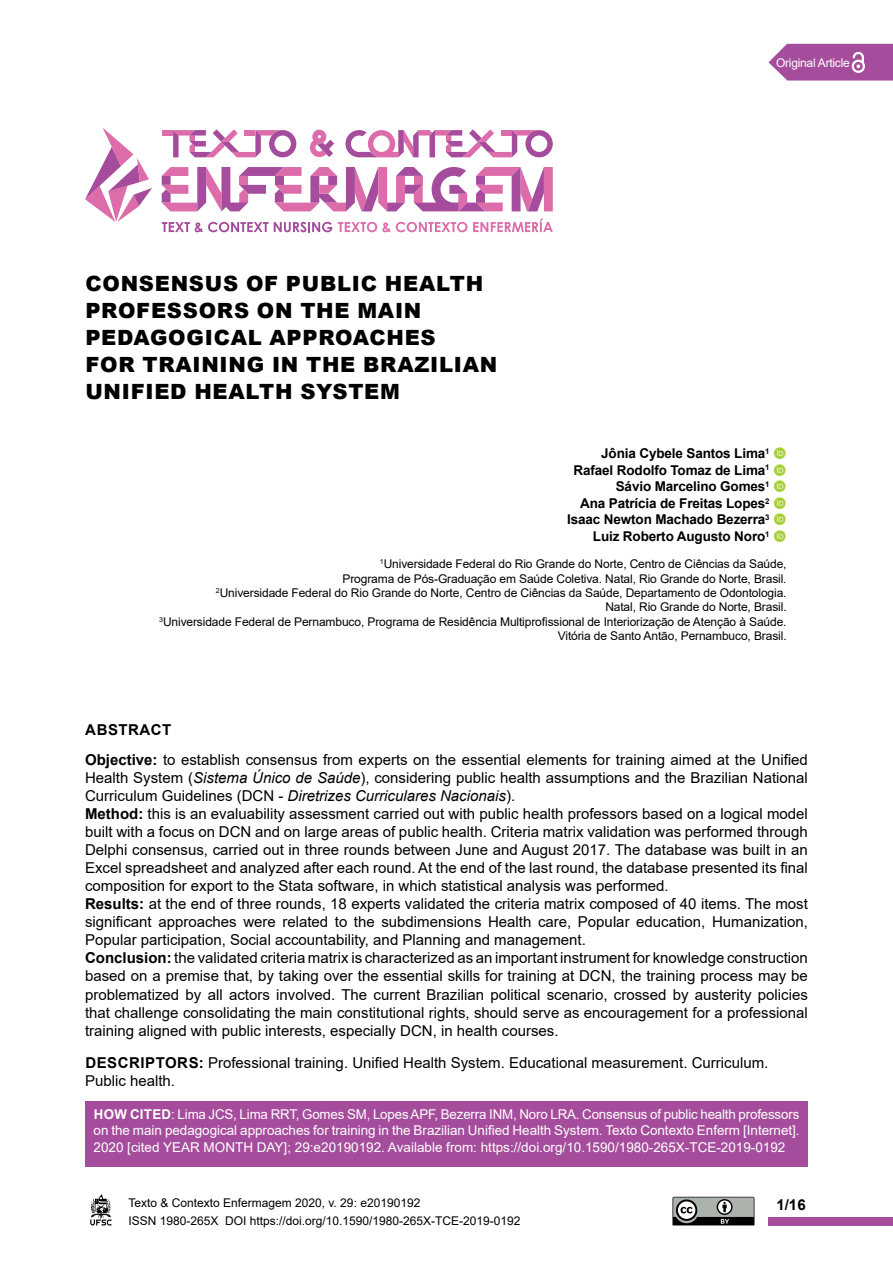
<style>
.page{position:relative;width:893px;height:1263px;background:#fff}
.page>*{position:absolute;margin:0;border:0;box-sizing:border-box;transform-origin:0 0}
.t1{font:900 21px/27px "Arial";letter-spacing:.035em;color:#000}
.t2{font:15px/18px "Arial";color:#000}
.t3{font:700 15px "Arial";color:#000}
.t4{font:13.5px/16.2px "Arial";color:#fff;text-align:justify}
.t5{font:700 13.5px/16.5px "Arial";letter-spacing:-.01em;color:#000;text-align:right}
.t6{font:12px/14.4px "Arial";letter-spacing:-.01em;color:#000}
.t7{font:12px "Arial";letter-spacing:-.02em;color:#fff}
.s1{font-weight:700}
.s2{font-style:italic}
</style>
<div class="page">
<div style="left:769px;top:1217px;width:124px;height:8px;background:#a54d9c"></div>
<svg style="left:90px;top:1194px;width:22px;height:31px"></svg>
<svg style="left:162px;top:167px;width:391px;height:45px"></svg>
<div style="left:162px;top:130px;width:11px;height:6px;background:#dd6daa"></div>
<svg style="left:173px;top:129px;width:123px;height:28px"></svg>
<svg style="left:310px;top:129px;width:243px;height:28px"></svg>
<svg style="left:162px;top:222px;width:106px;height:10px"></svg>
<svg style="left:274px;top:222px;width:58px;height:10px"></svg>
<svg style="left:338px;top:222px;width:129px;height:10px"></svg>
<svg style="left:473px;top:219px;width:80px;height:13px"></svg>
<svg style="left:85px;top:128px;width:67px;height:94px"></svg>
<svg style="left:768px;top:44px;width:125px;height:37px;background:#af61a7"></svg>
<svg style="left:672px;top:1197px;width:83px;height:29px;background:#777b78"></svg>
<div style="left:85px;top:1101px;width:723px;height:66px;background:#a54d9c"></div>
<h1 class="t1" style="left:85px;top:270px;width:413px">CONSENSUS OF PUBLIC HEALTH<br>PROFESSORS ON THE MAIN<br>PEDAGOGICAL APPROACHES<br>FOR TRAINING IN THE BRAZILIAN<br>UNIFIED HEALTH SYSTEM</h1>
<p class="t7" style="left:776px;top:54px;width:75px">Original Article</p>
<p class="t5" style="left:567px;top:446px;width:204px">Jônia Cybele Santos Lima<sup>1<br></sup>Rafael Rodolfo Tomaz de Lima<sup>1<br></sup>Sávio Marcelino Gomes<sup>1<br></sup>Ana Patrícia de Freitas Lopes<sup>2<br></sup>Isaac Newton Machado Bezerra<sup>3<br></sup>Luiz Roberto Augusto Noro<sup>1</sup></p>
<p class="t6" style="left:159px;top:557px;width:629px;text-align:right"><sup>1</sup>Universidade Federal do Rio Grande do Norte, Centro de Ciências da Saúde,<br>Programa de Pós-Graduação em Saúde Coletiva. Natal, Rio Grande do Norte, Brasil.<br><sup>2</sup>Universidade Federal do Rio Grande do Norte, Centro de Ciências da Saúde, Departamento de Odontologia.<br>Natal, Rio Grande do Norte, Brasil.<br><sup>3</sup>Universidade Federal de Pernambuco, Programa de Residência Multiprofissional de Interiorização de Atenção à Saúde.<br>Vitória de Santo Antão, Pernambuco, Brasil.</p>
<p class="t2" style="left:85px;top:714px;width:724px;line-height:30.8px"><span class="s1">ABSTRACT<br>Objective:</span> to establish consensus from experts on the essential elements for training aimed at the Unified</p>
<p class="t2" style="left:85px;top:769px;width:724px">Health System (<span class="s2">Sistema Único de Saúde</span>), considering public health assumptions and the Brazilian National Curriculum Guidelines (DCN - <span class="s2">Diretrizes Curriculares Nacionais</span>).<br><span class="s1">Method:</span> this is an evaluability assessment carried out with public health professors based on a logical model built with a focus on DCN and on large areas of public health. Criteria matrix validation was performed through Delphi consensus, carried out in three rounds between June and August 2017. The database was built in an Excel spreadsheet and analyzed after each round. At the end of the last round, the database presented its final composition for export to the Stata software, in which statistical analysis was performed.<br><span class="s1">Results:</span> at the end of three rounds, 18 experts validated the criteria matrix composed of 40 items. The most significant approaches were related to the subdimensions Health care, Popular education, Humanization, Popular participation, Social accountability, and Planning and management.<br><span class="s1">Conclusion:</span> the validated criteria matrix is characterized as an important instrument for knowledge construction based on a premise that, by taking over the essential skills for training at DCN, the training process may be problematized by all actors involved. The current Brazilian political scenario, crossed by austerity policies that challenge consolidating the main constitutional rights, should serve as encouragement for a professional training aligned with public interests, especially DCN, in health courses.</p>
<p class="t2" style="left:85px;top:1054px;width:685px"><span class="s1">DESCRIPTORS:</span> Professional training. Unified Health System. Educational measurement. Curriculum.<br>Public health.</p>
<p class="t4" style="left:94px;top:1106px;width:708px"><span class="s1">HOW CITED</span>: Lima JCS, Lima RRT, Gomes SM, Lopes APF, Bezerra INM, Noro LRA. Consensus of public health professors on the main pedagogical approaches for training in the Brazilian Unified Health System. Texto Contexto Enferm [Internet].<br>2020 [cited YEAR MONTH DAY]; 29:e20190192. Available from: https://doi.org/10.1590/1980-265X-TCE-2019-0192</p>
<p class="t6" style="left:128px;top:1194px;width:394px;line-height:18px">Texto &amp; Contexto Enfermagem 2020, v. 29: e20190192<br>ISSN 1980-265X DOI https://doi.org/10.1590/1980-265X-TCE-2019-0192</p>
<p class="t3" style="left:776px;top:1194px;width:31px">1/16</p>
</div>
